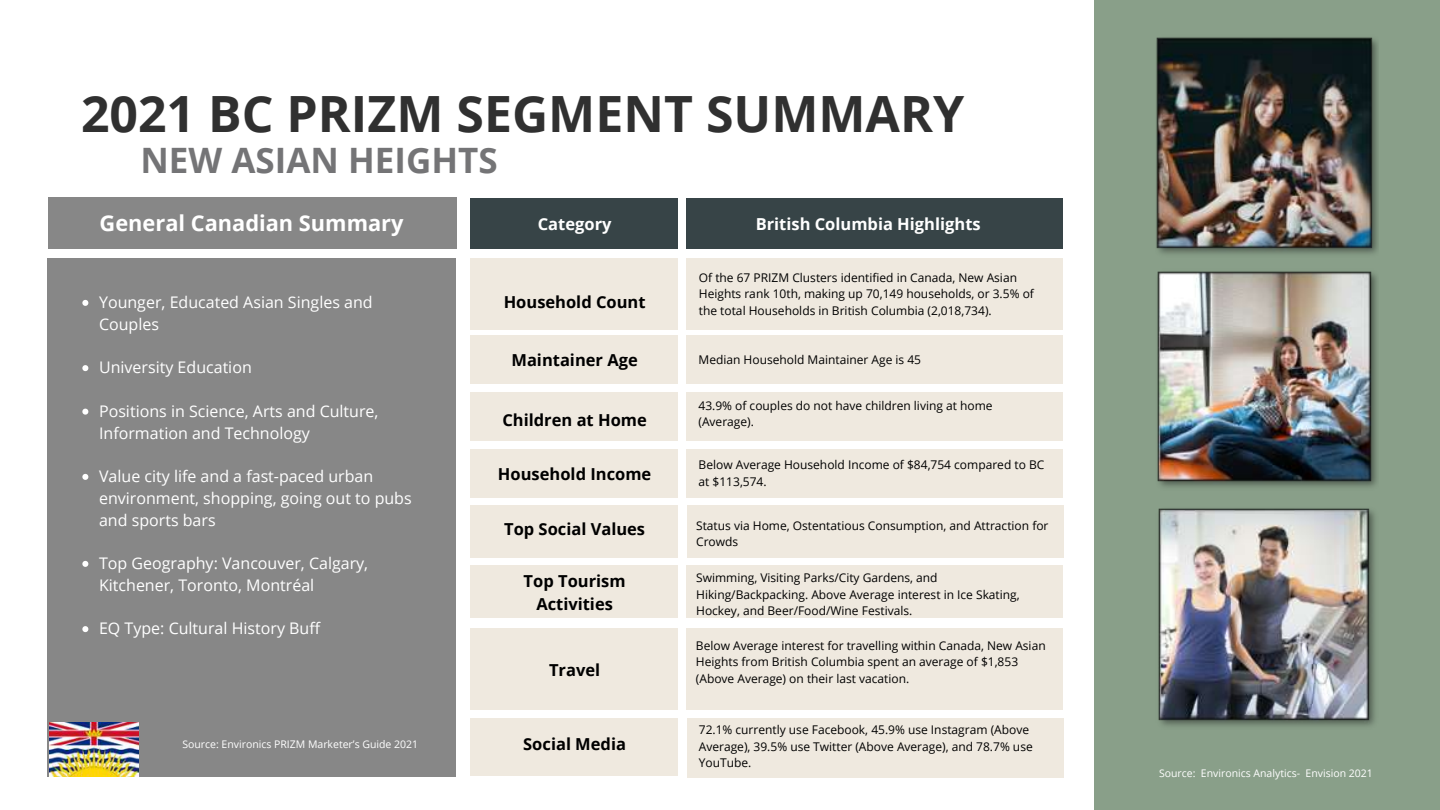
<style>
.page{position:relative;width:1440px;height:810px;background:#fff}
.page>*{position:absolute;margin:0;border:0;box-sizing:border-box;transform-origin:0 0}
.t1{font:700 50px "Open Sans";color:#303030}
.t2{font:700 35px "Open Sans";color:#747476}
.t3{font:700 21.8px "Open Sans";color:#fff}
.t4{font:700 16.5px/22.8px "Open Sans";color:#000;text-align:center}
.t5{font:700 16.5px "Open Sans";color:#fff}
.t6{font:16px/21.8px "Open Sans";color:#fff}
.t7{font:12px/16.5px "Open Sans";color:#000}
.t8{font:10.5px "Open Sans";color:#fff}
</style>
<div class="page">
<div style="left:47px;top:259px;width:409px;height:518px;background:#878787"></div>
<div style="left:471px;top:198px;width:207px;height:51px;background:#374447"></div>
<div style="left:686px;top:198px;width:377px;height:51px;background:#374447"></div>
<img style="left:50px;top:723px;width:89px;height:54px">
<div style="left:1095px;top:0;width:345px;height:810px;background:#899f89"></div>
<img style="left:1156px;top:37px;width:222px;height:217px">
<svg style="left:82px;top:300px;width:6px;height:6px"></svg>
<svg style="left:82px;top:365px;width:6px;height:6px"></svg>
<svg style="left:82px;top:409px;width:6px;height:6px"></svg>
<svg style="left:82px;top:474px;width:6px;height:6px"></svg>
<svg style="left:82px;top:561px;width:6px;height:6px"></svg>
<svg style="left:82px;top:626px;width:6px;height:6px"></svg>
<img style="left:1157px;top:271px;width:220px;height:216px">
<img style="left:1158px;top:508px;width:217px;height:218px">
<div style="left:48px;top:198px;width:409px;height:51px;background:#878787"></div>
<div style="left:686px;top:259px;width:377px;height:71px;background:#efe9df"></div>
<div style="left:686px;top:335px;width:376px;height:49px;background:#efe9df"></div>
<div style="left:686px;top:392px;width:376px;height:49px;background:#efe9df"></div>
<div style="left:686px;top:449px;width:376px;height:49px;background:#efe9df"></div>
<div style="left:687px;top:505px;width:376px;height:53px;background:#efe9df"></div>
<div style="left:687px;top:718px;width:376px;height:60px;background:#efe9df"></div>
<div style="left:471px;top:259px;width:207px;height:71px;background:#efe9df"></div>
<div style="left:471px;top:335px;width:207px;height:49px;background:#efe9df"></div>
<div style="left:471px;top:392px;width:207px;height:49px;background:#efe9df"></div>
<div style="left:471px;top:449px;width:207px;height:49px;background:#efe9df"></div>
<div style="left:471px;top:505px;width:207px;height:53px;background:#efe9df"></div>
<div style="left:471px;top:628px;width:207px;height:82px;background:#efe9df"></div>
<div style="left:686px;top:565px;width:377px;height:53px;background:#efe9df"></div>
<div style="left:471px;top:565px;width:207px;height:53px;background:#efe9df"></div>
<div style="left:471px;top:718px;width:207px;height:58px;background:#efe9df"></div>
<div style="left:686px;top:628px;width:376px;height:82px;background:#efe9df"></div>
<h1 class="t1" style="left:81px;top:79px;width:885px">2021 BC PRIZM SEGMENT SUMMARY</h1>
<h2 class="t2" style="left:140px;top:135px;width:359px">NEW ASIAN HEIGHTS</h2>
<h3 class="t3" style="left:155px;top:208px;width:250px">ral Canadian Summary</h3>
<h3 class="t3" style="left:100px;top:214px;width:306px">GGeenneeral Canadian Summary</h3>
<h3 class="t5" style="left:538px;top:212px;width:75px">Category</h3>
<h3 class="t5" style="left:756px;top:212px;width:226px">British Columbia Highlights</h3>
<h3 class="t6" style="left:99px;top:291px;width:275px">Younger, Educated Asian Singles and<br>Couples</h3>
<h3 class="t6" style="left:99px;top:356px;width:154px">University Education</h3>
<h3 class="t6" style="left:99px;top:400px;width:281px">Positions in Science, Arts and Culture,<br>Information and Technology</h3>
<h3 class="t6" style="left:99px;top:465px;width:314px">Value city life and a fast-paced urban environment, shopping, going out to pubs and sports bars</h3>
<h3 class="t6" style="left:99px;top:552px;width:271px">Top Geography: Vancouver, Calgary,<br>Kitchener, Toronto, Montréal</h3>
<h3 class="t6" style="left:99px;top:617px;width:223px">EQ Type: Cultural History Buff</h3>
<p class="t8" style="left:182px;top:736px;width:237px">Source: Environics PRIZM Marketer’s Guide 2021</p>
<h3 class="t4" style="left:504px;top:291px;width:143px">Household Count</h3>
<h3 class="t4" style="left:511px;top:348px;width:128px">Maintainer Age</h3>
<h3 class="t4" style="left:502px;top:408px;width:146px">Children at Home</h3>
<h3 class="t4" style="left:498px;top:462px;width:155px">Household Income</h3>
<h3 class="t4" style="left:504px;top:517px;width:143px">Top Social Values</h3>
<h3 class="t4" style="left:524px;top:569px;width:103px">Top Tourism<br>Activities</h3>
<h3 class="t4" style="left:549px;top:658px;width:53px">Travel</h3>
<h3 class="t4" style="left:523px;top:732px;width:104px">Social Media</h3>
<p class="t7" style="left:699px;top:269px;width:337px">Of the 67 PRIZM Clusters identified in Canada, New Asian<br>Heights rank 10th, making up 70,149 households, or 3.5% of the total Households in British Columbia (2,018,734).</p>
<p class="t7" style="left:699px;top:351px;width:224px">Median Household Maintainer Age is 45</p>
<p class="t7" style="left:699px;top:397px;width:296px">43.9% of couples do not have children living at home (Average).</p>
<p class="t7" style="left:699px;top:457px;width:347px">Below Average Household Income of $84,754 compared to BC at $113,574.</p>
<p class="t7" style="left:696px;top:517px;width:354px">Status via Home, Ostentatious Consumption, and Attraction for<br>Crowds</p>
<p class="t7" style="left:696px;top:569px;width:325px">Swimming, Visiting Parks/City Gardens, and<br>Hiking/Backpacking. Above Average interest in Ice Skating,<br>Hockey, and Beer/Food/Wine Festivals.</p>
<p class="t7" style="left:696px;top:637px;width:351px">Below Average interest for travelling within Canada, New Asian<br>Heights from British Columbia spent an average of $1,853 (Above Average) on their last vacation.</p>
<p class="t7" style="left:699px;top:721px;width:335px">72.1% currently use Facebook, 45.9% use Instagram (Above<br>Average), 39.5% use Twitter (Above Average), and 78.7% use<br>YouTube.</p>
<p class="t8" style="left:1159px;top:765px;width:215px">Source: Environics Analytics- Envision 2021</p>
<p class="t8" style="left:1367px;top:765px;width:7px">0</p>
</div>
